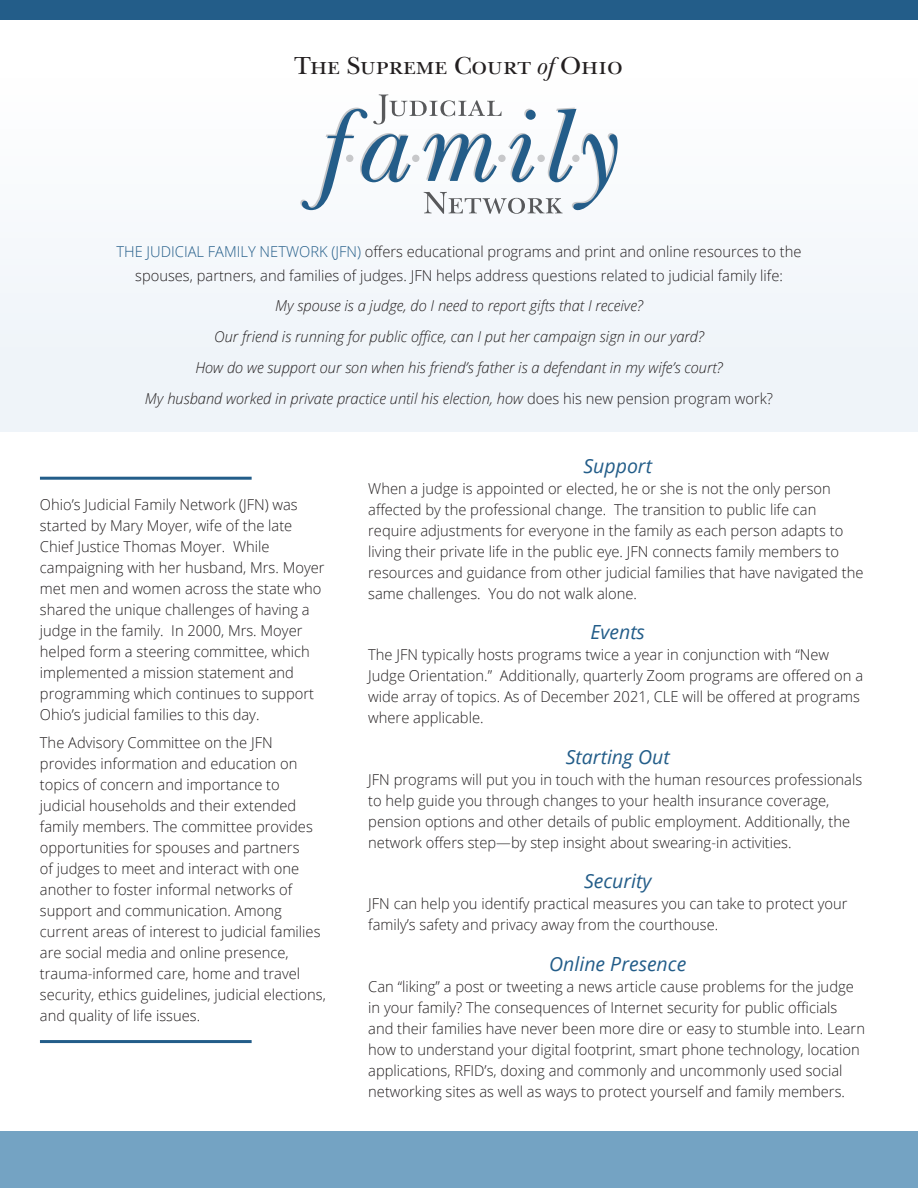
<style>
.page{position:relative;width:918px;height:1188px;background:#fff}
.page>*{position:absolute;margin:0;border:0;box-sizing:border-box;transform-origin:0 0}
.t1{font:25.8px "New Baskerville Std";color:#231f20}
.Body{font:italic 19.5px "Open Sans";color:#235d89}
.Body-2{font:300 15px/21px "Open Sans";color:#231f20}
.Body-3{font:italic 300 15px "Open Sans";color:#231f20}
.s1{font-style:italic}
.s2{color:#235d89}
.s3{font-style:normal}
</style>
<div class="page">
<div style="left:0;top:1131px;width:918px;height:57px;background:#74a3c3"></div>
<div style="left:0;top:0;width:918px;height:19px;background:#235d89"></div>
<div style="left:0;top:19px;width:918px;height:413px;background:#f5f8fb"></div>
<svg style="left:300px;top:94px;width:318px;height:120px"></svg>
<div style="left:498px;top:155px;width:8px;height:7px;background:#c7c8ca;border-radius:50%"></div>
<div style="left:537px;top:155px;width:8px;height:7px;background:#c7c8ca;border-radius:50%"></div>
<div style="left:572px;top:155px;width:8px;height:7px;background:#c7c8ca;border-radius:50%"></div>
<div style="left:412px;top:155px;width:8px;height:7px;background:#c7c8ca;border-radius:50%"></div>
<div style="left:346px;top:155px;width:7px;height:7px;background:#c7c8ca;border-radius:50%"></div>
<hr style="left:40px;top:477px;width:212px;height:3px;background:#235d89">
<hr style="left:40px;top:1040px;width:212px;height:3px;background:#235d89">
<p class="t1" style="left:294px;top:51px;width:330px">The Supreme Court <span class="s1">of</span> Ohio</p>
<p class="Body-2" style="left:116px;top:239px;width:687px;line-height:24px;text-align:center"><span class="s2">THE JUDICIAL FAMILY NETWORK (JFN)</span> offers educational programs and print and online resources to the spouses, partners, and families of judges. JFN helps address questions related to judicial family life:</p>
<p class="Body-3" style="left:275px;top:296px;width:369px">My spouse is a judge, do I need to report gifts that I receive?</p>
<p class="Body-3" style="left:214px;top:326px;width:491px">Our friend is running for public office, can I put her campaign sign in our yard?</p>
<p class="Body-3" style="left:195px;top:357px;width:529px">How do we support our son when his friend’s father is a defendant in my wife’s court?</p>
<p class="Body-3" style="left:145px;top:388px;width:630px">My husband worked in private practice until his election, how <span class="s3">does his new pension program work?</span></p>
<p class="Body-2" style="left:40px;top:494px;width:286px">Ohio’s Judicial Family Network (JFN) was started by Mary Moyer, wife of the late Chief Justice Thomas Moyer. While campaigning with her husband, Mrs. Moyer met men and women across the state who shared the unique challenges of having a judge in the family. In 2000, Mrs. Moyer helped form a steering committee, which implemented a mission statement and programming which continues to support Ohio’s judicial families to this day.</p>
<p class="Body-2" style="left:40px;top:732px;width:287px">The Advisory Committee on the JFN provides information and education on topics of concern and importance to judicial households and their extended family members. The committee provides opportunities for spouses and partners<br>of judges to meet and interact with one another to foster informal networks of support and communication. Among current areas of interest to judicial families are social media and online presence, trauma-informed care, home and travel security, ethics guidelines, judicial elections, and quality of life issues.</p>
<p class="Body" style="left:583px;top:452px;width:70px">Support</p>
<p class="Body-2" style="left:368px;top:477px;width:497px">When a judge is appointed or elected, he or she is not the only person affected by the professional change. The transition to public life can require adjustments for everyone in the family as each person adapts to living their private life in the public eye. JFN connects family members to resources and guidance from other judicial families that have navigated the same challenges. You do not walk alone.</p>
<p class="Body" style="left:591px;top:619px;width:56px">Events</p>
<p class="Body-2" style="left:368px;top:644px;width:496px">The JFN typically hosts programs twice a year in conjunction with “New Judge Orientation.” Additionally, quarterly Zoom programs are offered on a wide array of topics. As of December 2021, CLE will be offered at programs where applicable.</p>
<p class="Body" style="left:566px;top:743px;width:105px">Starting Out</p>
<p class="Body-2" style="left:368px;top:768px;width:495px">JFN programs will put you in touch with the human resources professionals to help guide you through changes to your health insurance coverage, pension options and other details of public employment. Additionally, the network offers step—by step insight about swearing-in activities.</p>
<p class="Body" style="left:584px;top:868px;width:69px">Security</p>
<p class="Body-2" style="left:368px;top:893px;width:481px">JFN can help you identify practical measures you can take to protect your family’s safety and privacy away from the courthouse.</p>
<p class="Body" style="left:549px;top:950px;width:139px">Online Presence</p>
<p class="Body-2" style="left:368px;top:975px;width:498px">Can “liking” a post or tweeting a news article cause problems for the judge in your family? The consequences of Internet security for public officials and their families have never been more dire or easy to stumble into. Learn how to understand your digital footprint, smart phone technology, location applications, RFID’s, doxing and commonly and uncommonly used social networking sites as well as ways to protect yourself and family members.</p>
</div>
